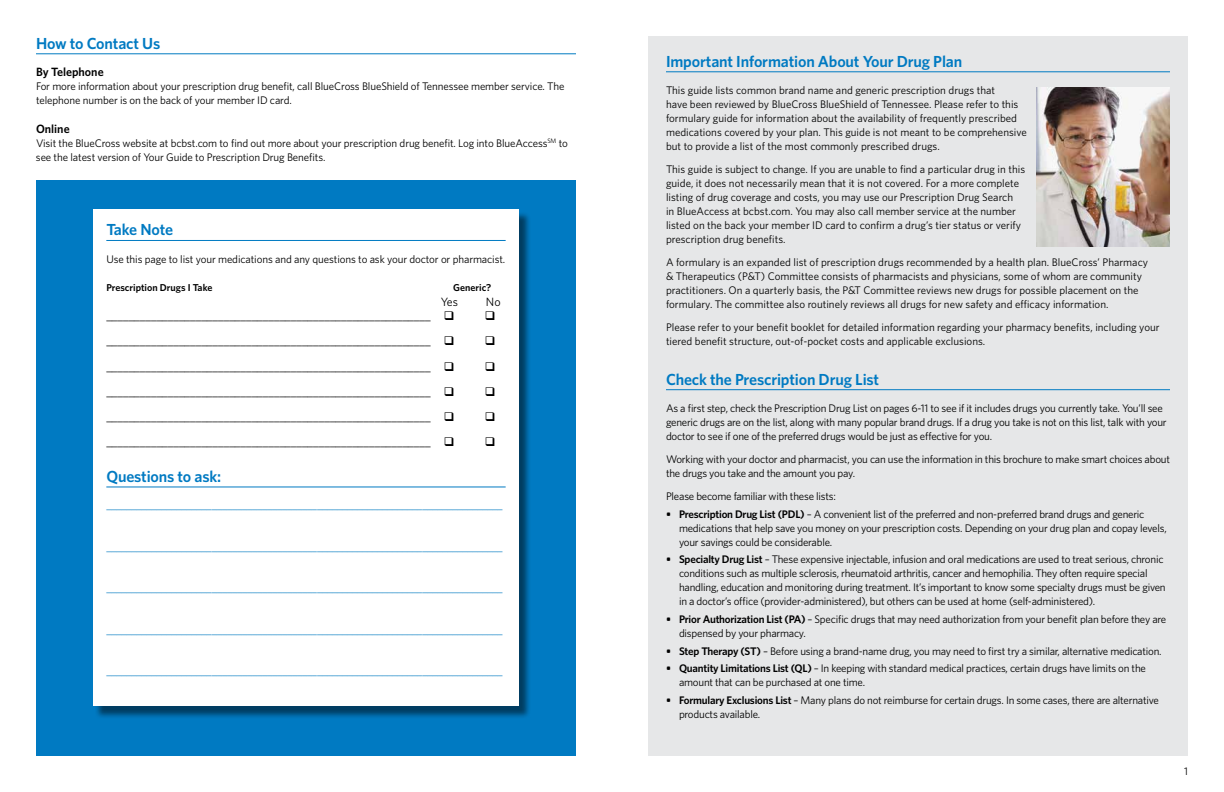
<style>
.page{position:relative;width:1224px;height:792px;background:#fff}
.page>*{position:absolute;margin:0;border:0;box-sizing:border-box;transform-origin:0 0}
.t1{font:600 16px "Whitney";letter-spacing:-.01em;color:#007ac2}
.t2{font:12px "Whitney";color:#000}
.t3{font:600 12px "Whitney";color:#000}
.t4{font:11px/14px "Whitney";letter-spacing:-.015em;color:#000}
.t5{font:11px "Whitney";color:#007ac2}
.t6{font:600 10px "Whitney";color:#000}
.s1{font-weight:600}
</style>
<div class="page">
<div style="left:648px;top:36px;width:540px;height:720px;background:#e6e7e8"></div>
<div style="left:36px;top:181px;width:540px;height:575px;background:#007ac2"></div>
<div style="left:95px;top:211px;width:436px;height:508px;background:#000;opacity:.5"></div>
<div style="left:93px;top:210px;width:426px;height:496px;background:#fff"></div>
<hr style="left:106px;top:240px;width:400px;height:1px;background:#007ac2">
<hr style="left:106px;top:486px;width:400px;height:1px;background:#007ac2">
<hr style="left:666px;top:71px;width:504px;height:1px;background:#007ac2">
<hr style="left:666px;top:389px;width:504px;height:1px;background:#007ac2">
<img style="left:1037px;top:87px;width:133px;height:160px">
<hr style="left:36px;top:53px;width:540px;height:1px;background:#007ac2">
<h1 class="t1" style="left:36px;top:33px;width:126px">How to Contact Us</h1>
<p class="t3" style="left:36px;top:64px;width:69px">By Telephone</p>
<p class="t4" style="left:36px;top:79px;width:530px">For more information about your prescription drug benefit, call BlueCross BlueShield of Tennessee member service. The telephone number is on the back of your member ID card.</p>
<p class="t3" style="left:36px;top:121px;width:35px">Online</p>
<p class="t4" style="left:36px;top:136px;width:533px">Visit the BlueCross website at bcbst.com to find out more about your prescription drug benefit. Log into BlueAccess<sup>SM</sup> to see the latest version of Your Guide to Prescription Drug Benefits.</p>
<h1 class="t1" style="left:106px;top:219px;width:68px">Take Note</h1>
<p class="t4" style="left:106px;top:252px;width:400px">Use this page to list your medications and any questions to ask your doctor or pharmacist.</p>
<p class="t6" style="left:106px;top:281px;width:108px">Prescription Drugs I Take</p>
<p class="t6" style="left:453px;top:281px;width:40px">Generic?</p>
<p class="t2" style="left:441px;top:294px;width:19px">Yes</p>
<p class="t2" style="left:486px;top:294px;width:16px">No</p>
<p class="t2" style="left:106px;top:308px;width:350px">__________________________________________________________ ❑</p>
<p class="t2" style="left:106px;top:333px;width:350px">__________________________________________________________ ❑</p>
<p class="t2" style="left:106px;top:358px;width:350px">__________________________________________________________ ❑</p>
<p class="t2" style="left:106px;top:384px;width:350px">__________________________________________________________ ❑</p>
<p class="t2" style="left:106px;top:409px;width:350px">__________________________________________________________ ❑</p>
<p class="t2" style="left:106px;top:434px;width:350px">__________________________________________________________ ❑</p>
<h1 class="t1" style="left:106px;top:466px;width:116px">Questions to ask:</h1>
<p class="t5" style="left:106px;top:498px;width:398px">_______________________________________________________________________________</p>
<p class="t5" style="left:106px;top:540px;width:398px">_______________________________________________________________________________</p>
<p class="t5" style="left:106px;top:581px;width:398px">_______________________________________________________________________________</p>
<p class="t5" style="left:106px;top:623px;width:398px">_______________________________________________________________________________</p>
<p class="t5" style="left:106px;top:664px;width:398px">_______________________________________________________________________________</p>
<h1 class="t1" style="left:666px;top:51px;width:298px">Important Information About Your Drug Plan</h1>
<p class="t4" style="left:666px;top:83px;width:362px">This guide lists common brand name and generic prescription drugs that<br>have been reviewed by BlueCross BlueShield of Tennessee. Please refer to this formulary guide for information about the availability of frequently prescribed medications covered by your plan. This guide is not meant to be comprehensive but to provide a list of the most commonly prescribed drugs.</p>
<p class="t4" style="left:666px;top:162px;width:361px">This guide is subject to change. If you are unable to find a particular drug in this guide, it does not necessarily mean that it is not covered. For a more complete listing of drug coverage and costs, you may use our Prescription Drug Search<br>in BlueAccess at bcbst.com. You may also call member service at the number listed on the back your member ID card to confirm a drug’s tier status or verify prescription drug benefits.</p>
<p class="t4" style="left:666px;top:255px;width:484px">A formulary is an expanded list of prescription drugs recommended by a health plan. BlueCross’ Pharmacy &amp; Therapeutics (P&amp;T) Committee consists of pharmacists and physicians, some of whom are community practitioners. On a quarterly basis, the P&amp;T Committee reviews new drugs for possible placement on the formulary. The committee also routinely reviews all drugs for new safety and efficacy information.</p>
<p class="t4" style="left:666px;top:320px;width:495px">Please refer to your benefit booklet for detailed information regarding your pharmacy benefits, including your tiered benefit structure, out-of-pocket costs and applicable exclusions.</p>
<h1 class="t1" style="left:666px;top:368px;width:215px">Check the Prescription Drug List</h1>
<p class="t4" style="left:666px;top:401px;width:502px">As a first step, check the Prescription Drug List on pages 6-11 to see if it includes drugs you currently take. You’ll see generic drugs are on the list, along with many popular brand drugs. If a drug you take is not on this list, talk with your doctor to see if one of the preferred drugs would be just as effective for you.</p>
<p class="t4" style="left:666px;top:452px;width:506px">Working with your doctor and pharmacist, you can use the information in this brochure to make smart choices about the drugs you take and the amount you pay.</p>
<p class="t4" style="left:666px;top:489px;width:171px">Please become familiar with these lists:</p>
<p class="t4" style="left:679px;top:507px;width:489px;text-indent:-13px"><span class="s1">• Prescription Drug List (PDL)</span> – A convenient list of the preferred and non-preferred brand drugs and generic medications that help save you money on your prescription costs. Depending on your drug plan and copay levels, your savings could be considerable.</p>
<p class="t4" style="left:679px;top:552px;width:488px;text-indent:-13px"><span class="s1">• Specialty Drug List</span> – These expensive injectable, infusion and oral medications are used to treat serious, chronic conditions such as multiple sclerosis, rheumatoid arthritis, cancer and hemophilia. They often require special handling, education and monitoring during treatment. It’s important to know some specialty drugs must be given in a doctor’s office (provider-administered), but others can be used at home (self-administered).</p>
<p class="t4" style="left:679px;top:612px;width:489px;text-indent:-13px"><span class="s1">• Prior Authorization List (PA)</span> – Specific drugs that may need authorization from your benefit plan before they are dispensed by your pharmacy.</p>
<p class="t4" style="left:666px;top:644px;width:497px"><span class="s1">• Step Therapy (ST)</span> – Before using a brand-name drug, you may need to first try a similar, alternative medication.</p>
<p class="t4" style="left:679px;top:661px;width:468px;text-indent:-13px"><span class="s1">• Quantity Limitations List (QL)</span> – In keeping with standard medical practices, certain drugs have limits on the amount that can be purchased at one time.</p>
<p class="t4" style="left:679px;top:693px;width:481px;text-indent:-13px"><span class="s1">• Formulary Exclusions List</span> – Many plans do not reimburse for certain drugs. In some cases, there are alternative products available.</p>
<p class="t4" style="left:1184px;top:764px;width:5px">1</p>
</div>
